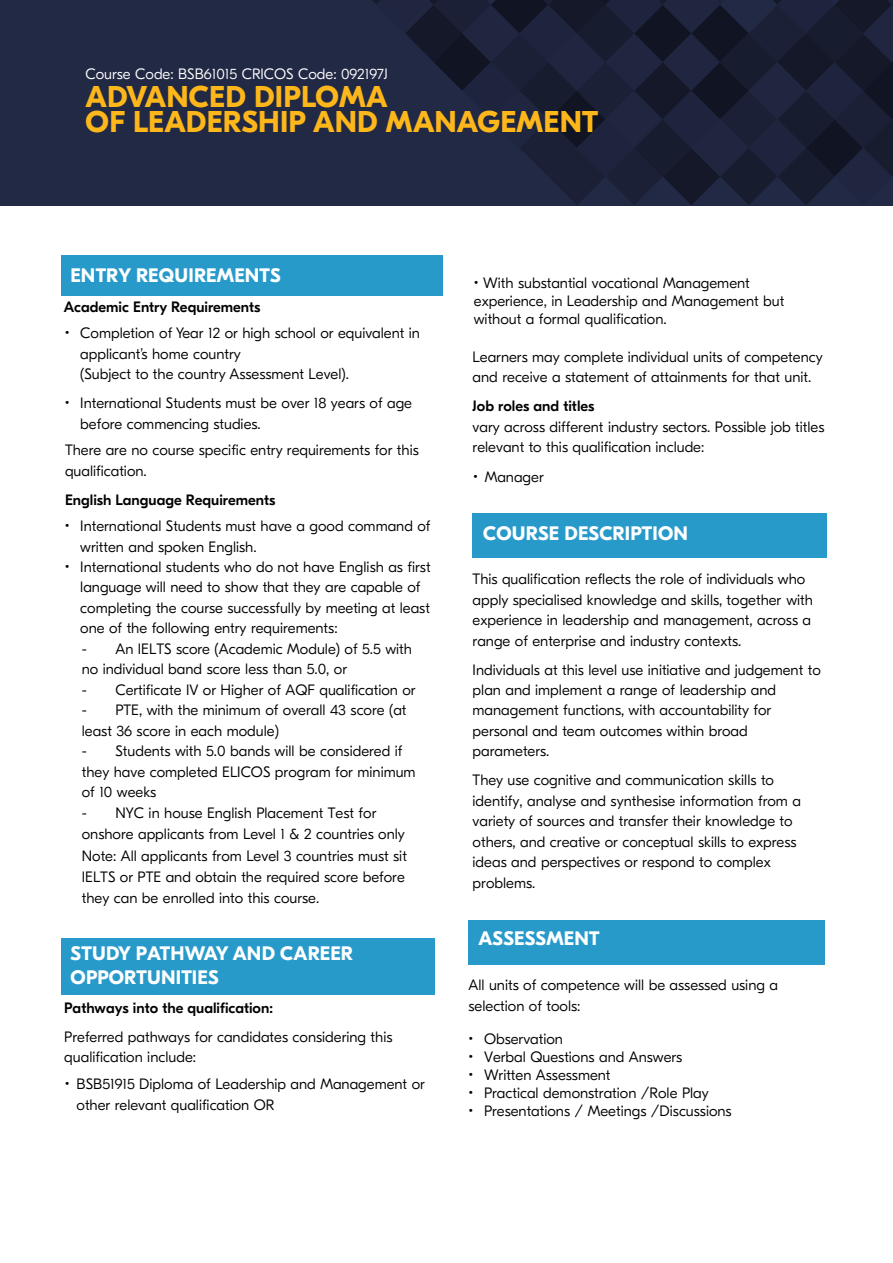
<style>
.page{position:relative;width:893px;height:1263px;background:#fff}
.page>*{position:absolute;margin:0;border:0;box-sizing:border-box;transform-origin:0 0}
.t1{font:700 30px/25.5px "GT Eesti Pro Display";letter-spacing:.01em;color:#fdb71a}
.t2{font:700 19.5px/23.4px "GT Eesti Pro Display";letter-spacing:.01em;color:#fff}
.t3{font:700 19.5px "GT Eesti Pro Display";letter-spacing:.01em;color:#fff}
.t4{font:300 15px/20.4px "GT Eesti Pro Display";color:#000}
.t5{font:500 15px "GT Eesti Pro Display";color:#000}
.t6{font:300 15px "GT Eesti Pro Display";color:#fff}
</style>
<div class="page">
<div style="left:472px;top:513px;width:355px;height:45px;background:#289aca"></div>
<div style="left:62px;top:938px;width:373px;height:57px;background:#289aca"></div>
<div style="left:0;top:0;width:893px;height:205px;background:#222944"></div>
<svg style="left:372px;top:0;width:521px;height:205px"></svg>
<div style="left:61px;top:255px;width:382px;height:40px;background:#289aca"></div>
<div style="left:468px;top:920px;width:357px;height:44px;background:#289aca"></div>
<p class="t6" style="left:85px;top:66px;width:304px">Course Code: BSB61015 CRICOS Code: 092197J</p>
<h1 class="t1" style="left:86px;top:84px;width:514px">ADVANCED DIPLOMA<br>OF LEADERSHIP AND MANAGEMENT</h1>
<h2 class="t2" style="left:70px;top:264px;width:212px">ENTRY REQUIREMENTS</h2>
<p class="t5" style="left:64px;top:298px;width:198px">Academic Entry Requirements</p>
<p class="t4" style="left:80px;top:323px;width:341px;text-indent:-15px">• Completion of Year 12 or high school or equivalent in applicant’s home country<br>(Subject to the country Assessment Level).</p>
<p class="t4" style="left:80px;top:393px;width:333px;text-indent:-15px">• International Students must be over 18 years of age before commencing studies.</p>
<p class="t4" style="left:65px;top:440px;width:355px">There are no course specific entry requirements for this qualification.</p>
<p class="t5" style="left:65px;top:491px;width:212px">English Language Requirements</p>
<p class="t4" style="left:80px;top:516px;width:352px;text-indent:-15px">• International Students must have a good command of written and spoken English.</p>
<p class="t4" style="left:80px;top:557px;width:352px;text-indent:-15px">• International students who do not have English as first language will need to show that they are capable of completing the course successfully by meeting at least one of the following entry requirements:</p>
<p class="t4" style="left:82px;top:639px;width:332px">- An IELTS score (Academic Module) of 5.5 with no individual band score less than 5.0, or</p>
<p class="t4" style="left:82px;top:680px;width:335px">- Certificate IV or Higher of AQF qualification or</p>
<p class="t4" style="left:82px;top:700px;width:326px">- PTE, with the minimum of overall 43 score (at least 36 score in each module)</p>
<p class="t4" style="left:82px;top:741px;width:335px">- Students with 5.0 bands will be considered if they have completed ELICOS program for minimum of 10 weeks</p>
<p class="t4" style="left:82px;top:803px;width:327px;line-height:21.3px">- NYC in house English Placement Test for onshore applicants from Level 1 &amp; 2 countries only Note: All applicants from Level 3 countries must sit IELTS or PTE and obtain the required score before they can be enrolled into this course.</p>
<h2 class="t2" style="left:71px;top:942px;width:284px">STUDY PATHWAY AND CAREER<br>OPPORTUNITIES</h2>
<p class="t5" style="left:64px;top:1000px;width:210px">Pathways into the qualification:</p>
<p class="t4" style="left:64px;top:1027px;width:330px">Preferred pathways for candidates considering this qualification include:</p>
<p class="t4" style="left:77px;top:1074px;width:350px;text-indent:-12px">• BSB51915 Diploma of Leadership and Management or other relevant qualification OR</p>
<p class="t4" style="left:474px;top:274px;width:312px;line-height:18px">• With substantial vocational Management experience, in Leadership and Management but without a formal qualification.</p>
<p class="t4" style="left:473px;top:347px;width:352px">Learners may complete individual units of competency and receive a statement of attainments for that unit.</p>
<p class="t5" style="left:473px;top:398px;width:123px">Job roles and titles</p>
<p class="t4" style="left:473px;top:417px;width:353px">vary across different industry sectors. Possible job titles relevant to this qualification include:</p>
<p class="t4" style="left:473px;top:467px;width:72px">• Manager</p>
<h2 class="t3" style="left:483px;top:522px;width:206px">COURSE DESCRIPTION</h2>
<p class="t4" style="left:473px;top:569px;width:342px">This qualification reflects the role of individuals who apply specialised knowledge and skills, together with experience in leadership and management, across a range of enterprise and industry contexts.</p>
<p class="t4" style="left:473px;top:659px;width:350px">Individuals at this level use initiative and judgement to plan and implement a range of leadership and management functions, with accountability for personal and team outcomes within broad parameters.</p>
<p class="t4" style="left:473px;top:770px;width:330px">They use cognitive and communication skills to identify, analyse and synthesise information from a variety of sources and transfer their knowledge to others, and creative or conceptual skills to express ideas and perspectives or respond to complex problems.</p>
<h2 class="t2" style="left:478px;top:927px;width:123px">ASSESSMENT</h2>
<p class="t4" style="left:468px;top:975px;width:311px">All units of competence will be assessed using a selection of tools:</p>
<p class="t4" style="left:468px;top:1029px;width:96px">• Observation</p>
<p class="t4" style="left:468px;top:1047px;width:215px">• Verbal Questions and Answers</p>
<p class="t4" style="left:468px;top:1065px;width:143px">• Written Assessment</p>
<p class="t4" style="left:468px;top:1083px;width:242px">• Practical demonstration /Role Play</p>
<p class="t4" style="left:468px;top:1101px;width:265px">• Presentations / Meetings /Discussions</p>
</div>
